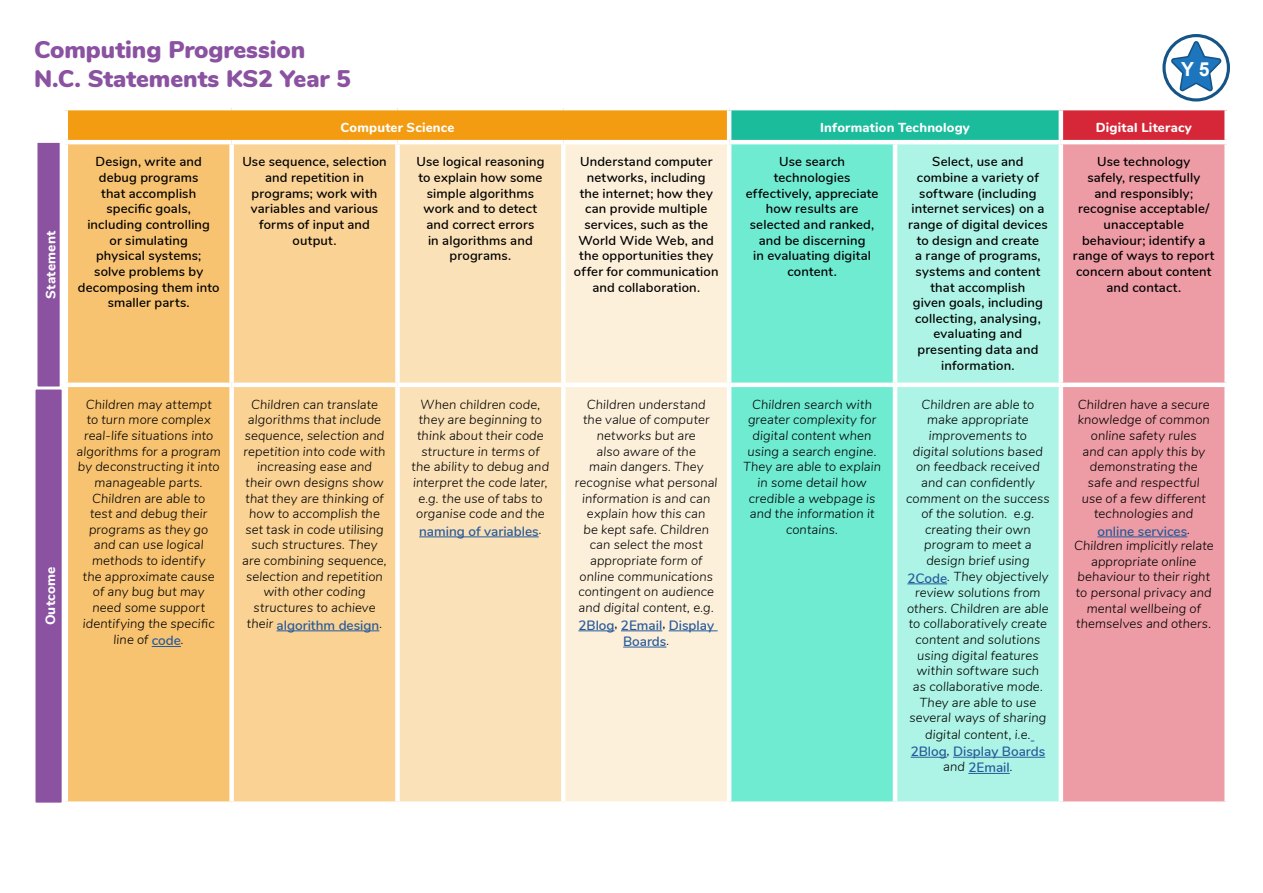
<style>
.page{position:relative;width:1263px;height:893px;background:#fff}
.page>*{position:absolute;margin:0;border:0;box-sizing:border-box;transform-origin:0 0}
.t1{font:900 24px/28.8px "Nunito";color:#8a52a1}
.t2{font:700 19.35px "Arial";color:#fff}
.t3{font:600 13.5px/16.2px "Nunito";color:#275b9b;text-align:center}
.t4{font:800 13.5px "Nunito";letter-spacing:.015em;color:#fff}
.t5{font:italic 300 13.05px/15.6px "Nunito";letter-spacing:.01em;color:#000;text-align:center}
.t6{font:600 13.05px/15.6px "Nunito";letter-spacing:.01em;color:#000;text-align:center}
.t7{font:800 13.05px "Nunito";letter-spacing:.015em;color:#fff}
.s1{font-weight:600;font-style:normal;font-size:13.5px;color:#275b9b}
.s2{font-weight:300;font-style:italic;font-size:13.05px;color:#000}
.s3{font-weight:400;font-size:13.05px;color:#000}
</style>
<div class="page">
<div style="left:66px;top:108px;width:663px;height:34px;background:#f39c12"></div>
<div style="left:729px;top:108px;width:332px;height:34px;background:#1abc9c"></div>
<div style="left:1061px;top:108px;width:166px;height:34px;background:#d62738"></div>
<div style="left:68px;top:144px;width:161px;height:657px;background:#f8c370"></div>
<div style="left:234px;top:144px;width:161px;height:657px;background:#fad294"></div>
<div style="left:400px;top:144px;width:161px;height:657px;background:#fbe1b7"></div>
<div style="left:566px;top:144px;width:161px;height:657px;background:#fdf0db"></div>
<div style="left:731px;top:144px;width:162px;height:657px;background:#6febd2"></div>
<div style="left:897px;top:144px;width:161px;height:657px;background:#adf4e6"></div>
<div style="left:1063px;top:144px;width:161px;height:657px;background:#ed9ba4"></div>
<hr style="left:64px;top:110px;width:4px;height:30px;background:#fff">
<hr style="left:64px;top:106px;width:168px;height:4px;background:#fff">
<hr style="left:232px;top:106px;width:165px;height:4px;background:#fff">
<hr style="left:397px;top:106px;width:166px;height:4px;background:#fff">
<hr style="left:563px;top:106px;width:166px;height:4px;background:#fff">
<hr style="left:727px;top:110px;width:4px;height:30px;background:#fff">
<hr style="left:729px;top:106px;width:166px;height:4px;background:#fff">
<hr style="left:895px;top:106px;width:166px;height:4px;background:#fff">
<div style="left:1058px;top:110px;width:5px;height:30px;background:#fff"></div>
<hr style="left:1061px;top:106px;width:168px;height:4px;background:#fff">
<div style="left:1224px;top:110px;width:5px;height:30px;background:#fff"></div>
<hr style="left:64px;top:140px;width:168px;height:4px;background:#fff">
<hr style="left:232px;top:140px;width:165px;height:4px;background:#fff">
<hr style="left:397px;top:140px;width:166px;height:4px;background:#fff">
<hr style="left:563px;top:140px;width:166px;height:4px;background:#fff">
<hr style="left:729px;top:140px;width:166px;height:4px;background:#fff">
<hr style="left:895px;top:140px;width:166px;height:4px;background:#fff">
<hr style="left:1061px;top:140px;width:168px;height:4px;background:#fff">
<hr style="left:64px;top:383px;width:168px;height:4px;background:#fff">
<hr style="left:232px;top:383px;width:165px;height:4px;background:#fff">
<hr style="left:397px;top:383px;width:166px;height:4px;background:#fff">
<hr style="left:563px;top:383px;width:166px;height:4px;background:#fff">
<hr style="left:729px;top:383px;width:166px;height:4px;background:#fff">
<hr style="left:895px;top:383px;width:166px;height:4px;background:#fff">
<hr style="left:1061px;top:383px;width:168px;height:4px;background:#fff">
<svg style="left:152px;top:646px;width:29px;height:1px"></svg>
<hr style="left:277px;top:630px;width:102px;height:1px;background:#275b9b">
<hr style="left:419px;top:536px;width:120px;height:1px;background:#275b9b">
<hr style="left:578px;top:630px;width:37px;height:1px;background:#275b9b">
<hr style="left:621px;top:630px;width:41px;height:1px;background:#275b9b">
<hr style="left:669px;top:630px;width:49px;height:1px;background:#275b9b">
<hr style="left:623px;top:647px;width:43px;height:1px;background:#275b9b">
<hr style="left:907px;top:583px;width:40px;height:1px;background:#275b9b">
<hr style="left:911px;top:757px;width:36px;height:1px;background:#275b9b">
<hr style="left:953px;top:757px;width:92px;height:1px;background:#275b9b">
<hr style="left:968px;top:773px;width:42px;height:1px;background:#275b9b">
<hr style="left:1097px;top:536px;width:90px;height:1px;background:#275b9b">
<svg style="left:1162px;top:34px;width:68px;height:68px"></svg>
<div style="left:37px;top:142px;width:23px;height:245px;background:#8a52a1"></div>
<div style="left:36px;top:141px;width:25px;height:247px;border:2px solid #fff"></div>
<div style="left:35px;top:389px;width:27px;height:414px;background:#8a52a1"></div>
<div style="left:34px;top:388px;width:29px;height:416px;border:2px solid #fff"></div>
<h1 class="t1" style="left:34px;top:34px;width:318px">Computing Progression<br>N.C. Statements KS2 Year 5</h1>
<h2 class="t2" style="left:1181px;top:55px;width:30px">Y 5</h2>
<p class="t4" style="left:41px;top:299px;width:69px;rotate:-90deg">Statement</p>
<p class="t4" style="left:41px;top:625px;width:60px;rotate:-90deg">Outcome</p>
<p class="t7" style="left:340px;top:118px;width:115px">Computer Science</p>
<p class="t7" style="left:820px;top:118px;width:151px">Information Technology</p>
<p class="t7" style="left:1096px;top:118px;width:98px">Digital Literacy</p>
<p class="t6" style="left:78px;top:153px;width:143px">Design, write and debug programs<br>that accomplish specific goals, including controlling<br>or simulating<br>physical systems;<br>solve problems by decomposing them into smaller parts.</p>
<p class="t6" style="left:242px;top:153px;width:146px">Use sequence, selection and repetition in programs; work with variables and various forms of input and output.</p>
<p class="t6" style="left:416px;top:153px;width:130px">Use logical reasoning to explain how some simple algorithms work and to detect and correct errors<br>in algorithms and programs.</p>
<p class="t6" style="left:574px;top:153px;width:146px">Understand computer networks, including<br>the internet; how they can provide multiple services, such as the<br>World Wide Web, and the opportunities they offer for communication and collaboration.</p>
<p class="t6" style="left:746px;top:153px;width:134px">Use search technologies effectively, appreciate how results are selected and ranked, and be discerning<br>in evaluating digital content.</p>
<p class="t6" style="left:908px;top:153px;width:141px">Select, use and combine a variety of software (including internet services) on a range of digital devices to design and create<br>a range of programs, systems and content that accomplish<br>given goals, including collecting, analysing, evaluating and presenting data and information.</p>
<p class="t6" style="left:1073px;top:153px;width:143px">Use technology<br>safely, respectfully<br>and responsibly; recognise acceptable/ unacceptable behaviour; identify a range of ways to report concern about content and contact.</p>
<p class="t5" style="left:76px;top:395px;width:146px">Children may attempt<br>to turn more complex real-life situations into algorithms for a program by deconstructing it into manageable parts.<br>Children are able to<br>test and debug their programs as they go and can use logical methods to identify<br>the approximate cause of any bug but may<br>need some support identifying the specific line of <span class="s1">code</span>.</p>
<p class="t5" style="left:242px;top:395px;width:146px">Children can translate algorithms that include sequence, selection and repetition into code with increasing ease and<br>their own designs show that they are thinking of how to accomplish the set task in code utilising such structures. They are combining sequence, selection and repetition with other coding structures to achieve</p>
<p class="t5" style="left:743px;top:395px;width:140px">Children search with greater complexity for digital content when using a search engine.<br>They are able to explain in some detail how credible a webpage is and the information it contains.</p>
<p class="t5" style="left:906px;top:395px;width:145px">Children are able to make appropriate improvements to<br>digital solutions based on feedback received and can confidently comment on the success of the solution. e.g. creating their own program to meet a design brief using<br><span class="s1">2Code</span>. They objectively review solutions from others. Children are able to collaboratively create content and solutions using digital features within software such<br>as collaborative mode.<br>They are able to use several ways of sharing digital content, i.e.</p>
<p class="t3" style="left:911px;top:743px;width:136px">2Blog<span class="s2">,</span> Display Boards <span class="s2">and</span> 2Email<span class="s2">.</span></p>
<p class="t5" style="left:575px;top:395px;width:144px">Children understand<br>the value of computer networks but are<br>also aware of the<br>main dangers. They recognise what personal information is and can explain how this can<br>be kept safe. Children can select the most appropriate form of online communications contingent on audience and digital content, e.g.</p>
<p class="t3" style="left:578px;top:616px;width:137px">2Blog<span class="s3">,</span> 2Email<span class="s3">,</span> Display<br>Boards<span class="s2">.</span></p>
<p class="t5" style="left:1078px;top:395px;width:134px">Children have a secure knowledge of common online safety rules<br>and can apply this by demonstrating the safe and respectful use of a few different technologies and</p>
<p class="t3" style="left:1097px;top:522px;width:94px">online services<span class="s2">.</span></p>
<p class="t5" style="left:1074px;top:537px;width:141px">Children implicitly relate appropriate online behaviour to their right to personal privacy and mental wellbeing of themselves and others.</p>
<p class="t5" style="left:412px;top:395px;width:139px">When children code, they are beginning to think about their code structure in terms of the ability to debug and interpret the code later, e.g. the use of tabs to organise code and the</p>
<p class="t3" style="left:419px;top:522px;width:124px">naming of variables<span class="s2">.</span></p>
<p class="t3" style="left:247px;top:616px;width:137px"><span class="s2">their</span> algorithm design<span class="s2">.</span></p>
</div>
